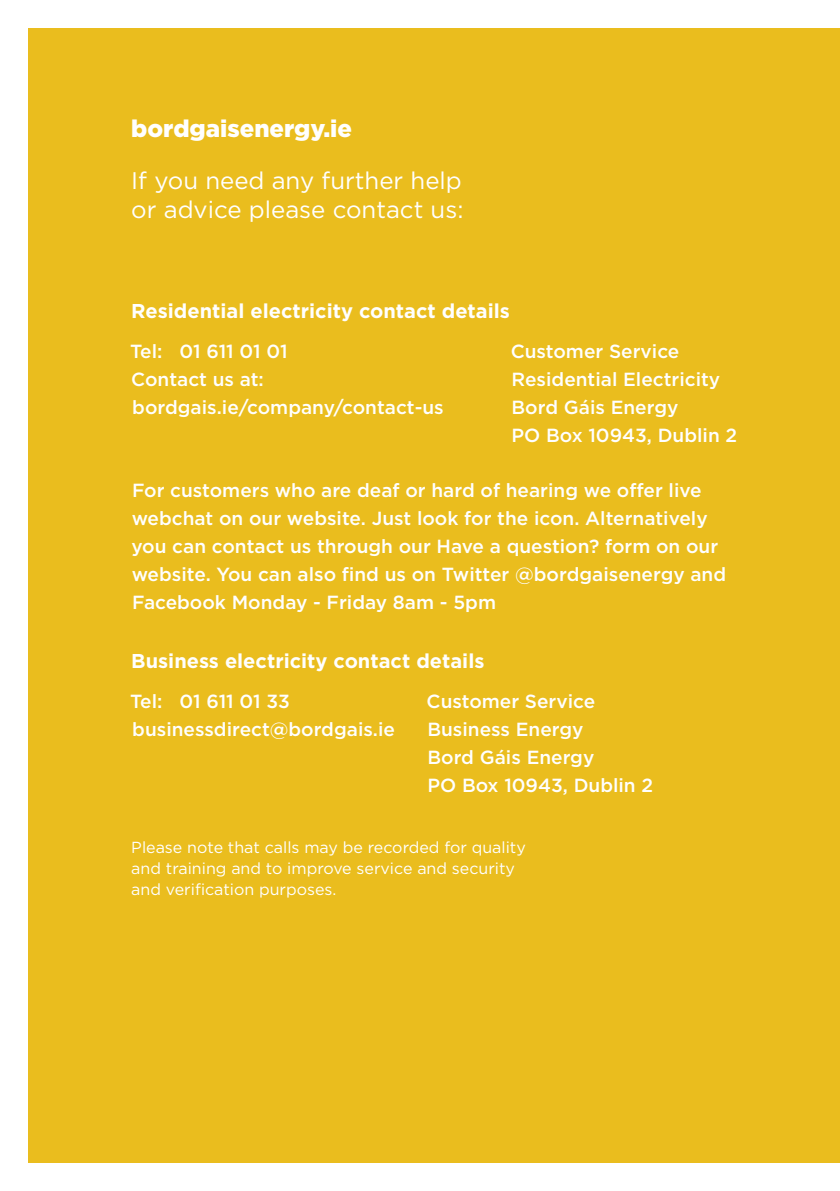
<style>
.page{position:relative;width:840px;height:1191px;background:#fff}
.page>*{position:absolute;margin:0;border:0;box-sizing:border-box;transform-origin:0 0}
.t1{font:24px/28.8px "Gotham";color:#fff}
.t2{font:900 24px "Gotham";color:#fff}
.t3{font:700 20px "Gotham";color:#fff}
.t4{font:500 19px/28px "Gotham";color:#fff}
.t5{font:16px/21px "Gotham";color:#fff}
</style>
<div class="page">
<div style="left:28px;top:28px;width:811px;height:1134px;background:#eabd1e"></div>
<p class="t2" style="left:131px;top:112px;width:222px">bordgaisenergy.ie</p>
<p class="t1" style="left:131px;top:166px;width:333px">If you need any further help or advice please contact us:</p>
<p class="t3" style="left:131px;top:298px;width:380px">Residential electricity contact details</p>
<p class="t4" style="left:130px;top:337px;width:315px">Tel: 01 611 01 01<br>Contact us at: bordgais.ie/company/contact-us</p>
<p class="t4" style="left:510px;top:337px;width:228px">Customer Service<br>Residential Electricity<br>Bord Gáis Energy<br>PO Box 10943, Dublin 2</p>
<p class="t4" style="left:131px;top:476px;width:595px">For customers who are deaf or hard of hearing we offer live webchat on our website. Just look for the icon. Alternatively you can contact us through our Have a question? form on our website. You can also find us on Twitter @bordgaisenergy and Facebook Monday - Friday 8am - 5pm</p>
<p class="t3" style="left:131px;top:647px;width:354px">Business electricity contact details</p>
<p class="t4" style="left:130px;top:687px;width:266px">Tel: 01 611 01 33 businessdirect@bordgais.ie</p>
<p class="t4" style="left:426px;top:687px;width:228px">Customer Service<br>Business Energy<br>Bord Gáis Energy<br>PO Box 10943, Dublin 2</p>
<p class="t5" style="left:131px;top:836px;width:396px">Please note that calls may be recorded for quality and training and to improve service and security and verification purposes.</p>
</div>
